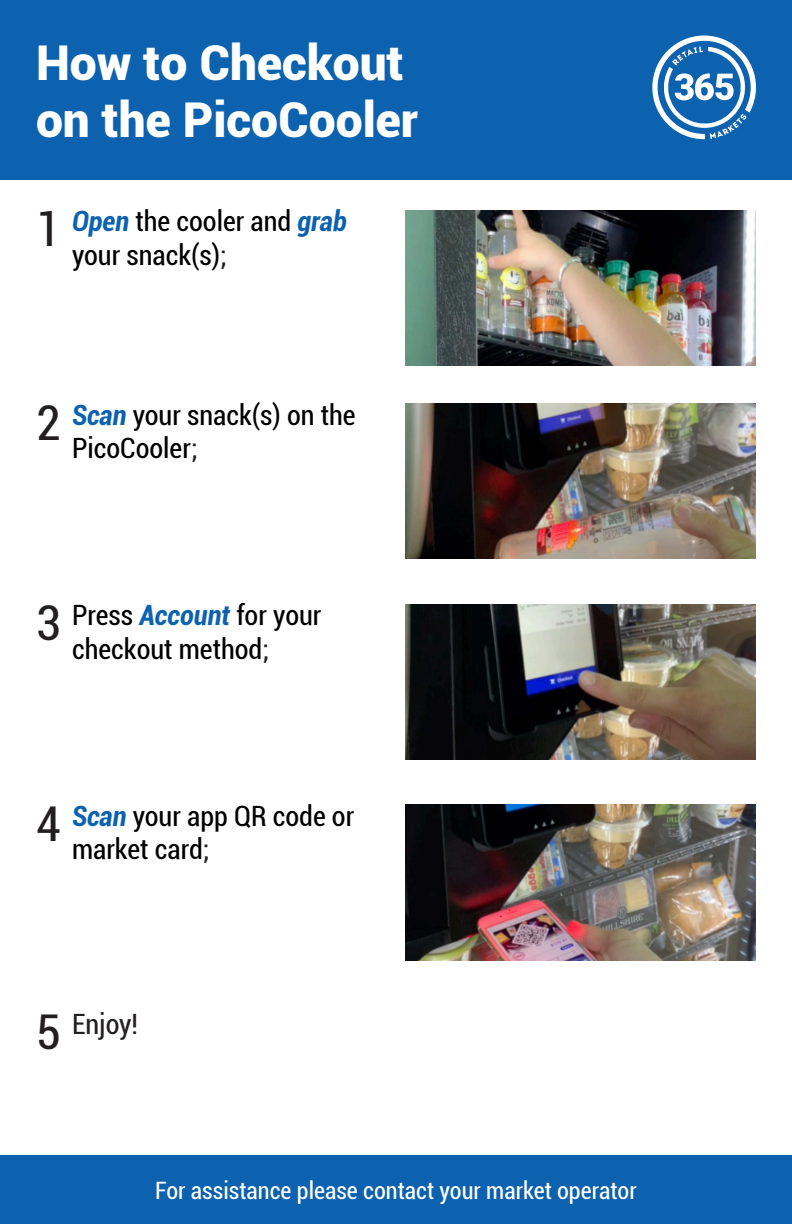
<style>
.page{position:relative;width:792px;height:1224px;background:#fff}
.page>*{position:absolute;margin:0;border:0;box-sizing:border-box;transform-origin:0 0}
.t1{font:900 48px "Roboto";color:#fff}
.t2{font:condensed 48px "Roboto";color:#231f20}
.t3{font:condensed 28px/33.6px "Roboto";color:#000}
.t4{font:condensed 28px "Roboto";color:#231f20}
.t5{font:condensed 24px "Roboto";color:#fff}
.s1{font-weight:700;font-style:italic;color:#0d62b0}
.s2{color:#231f20}
</style>
<div class="page">
<div style="left:0;top:0;width:792px;height:180px;background:#0d62b0"></div>
<svg style="left:652px;top:36px;width:104px;height:103px"></svg>
<div style="left:0;top:1155px;width:792px;height:69px;background:#0d62b0"></div>
<img style="left:405px;top:210px;width:351px;height:156px">
<img style="left:405px;top:403px;width:351px;height:156px">
<img style="left:405px;top:604px;width:351px;height:156px">
<img style="left:405px;top:805px;width:351px;height:155px">
<p class="t1" style="left:36px;top:29px;width:369px">How to Checkout</p>
<p class="t1" style="left:36px;top:86px;width:383px">on the PicoCooler</p>
<p class="t2" style="left:36px;top:196px;width:26px">1</p>
<p class="t3" style="left:72px;top:204px;width:276px"><span class="s1">Open</span> the cooler and <span class="s1">grab </span>your snack(s)<span class="s2">;</span></p>
<p class="t2" style="left:36px;top:389px;width:26px">2</p>
<p class="t3" style="left:72px;top:397px;width:285px"><span class="s1">Scan</span> your snack(s) on the<br>PicoCooler<span class="s2">;</span></p>
<p class="t2" style="left:36px;top:590px;width:26px">3</p>
<p class="t3" style="left:72px;top:597px;width:251px">Press <span class="s1">Account</span> for your checkout method<span class="s2">;</span></p>
<p class="t2" style="left:36px;top:790px;width:26px">4</p>
<p class="t3" style="left:72px;top:798px;width:284px"><span class="s1">Scan</span> your app QR code or market card<span class="s2">;</span></p>
<p class="t2" style="left:36px;top:999px;width:26px">5</p>
<p class="t4" style="left:72px;top:1005px;width:68px">Enjoy!</p>
<p class="t5" style="left:155px;top:1174px;width:483px">For assistance please contact your market operator</p>
</div>
